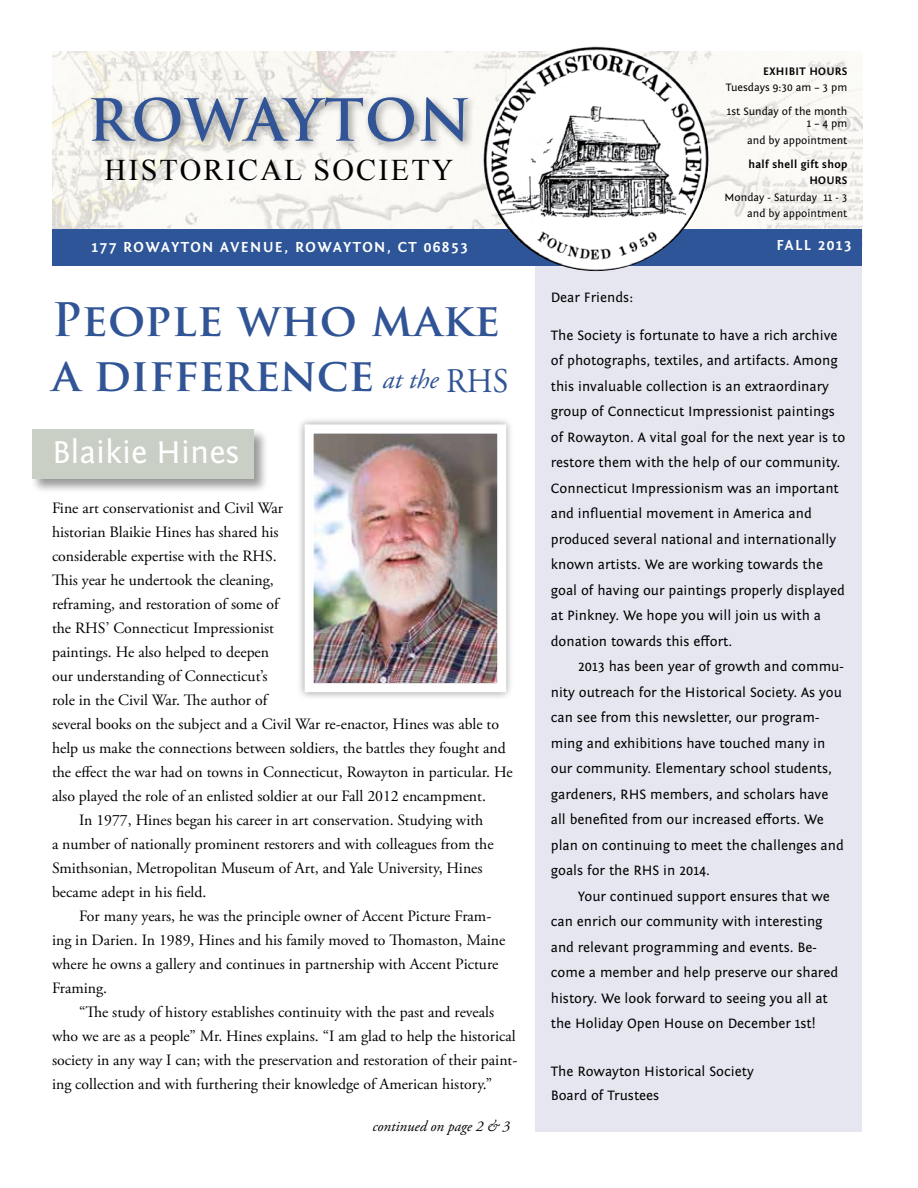
<style>
.page{position:relative;width:918px;height:1188px;background:#fff}
.page>*{position:absolute;margin:0;border:0;box-sizing:border-box;transform-origin:0 0}
.t1{font:700 56.4px "Trajan Pro";letter-spacing:.015em;color:#305495}
.t2{font:700 45px/55.5px "Trajan Pro";color:#305495}
.t3{font:33px "Fontin Sans";color:#fff}
.t4{font:30px "Times New Roman";letter-spacing:.075em;color:#000}
.t5{font:italic 27px "Adobe Garamond Pro";color:#305495}
.t6{font:15.75px "Adobe Garamond Pro";color:#000}
.t7{font:700 15px "Fontin Sans";letter-spacing:.1em;color:#fff}
.t8{font:italic 15px "Adobe Garamond Pro";color:#000}
.t9{font:14.25px/25.5px "Fontin Sans";color:#000}
.t10{font:11.25px/16.5px "Fontin Sans";color:#000;text-align:right}
.t11{font:700 11.25px/16.5px "Fontin Sans";letter-spacing:.03em;color:#000;text-align:right}
.s1{font-style:normal;font-size:34.5px}
</style>
<div class="page">
<div style="left:31px;top:428px;width:237px;height:66px;background:#000;opacity:.4"></div>
<div style="left:32px;top:430px;width:222px;height:49px;background:#c9cfc5"></div>
<div style="left:536px;top:265px;width:326px;height:867px;background:#e6e6f0"></div>
<img style="left:52px;top:52px;width:810px;height:177px">
<div style="left:52px;top:229px;width:810px;height:37px;background:#2e5598"></div>
<div style="left:87px;top:92px;width:391px;height:61px;background:#000;opacity:.4"></div>
<div style="left:296px;top:416px;width:219px;height:284px;background:#000;opacity:.4"></div>
<img style="left:315px;top:434px;width:181px;height:248px">
<div style="left:305px;top:424px;width:201px;height:268px;border:9px solid #fff"></div>
<img style="left:483px;top:45px;width:226px;height:226px;border-radius:113px">
<h1 class="t1" style="left:87px;top:85px;width:385px">Rowayton</h1>
<h3 class="t4" style="left:105px;top:150px;width:351px">HISTORICAL SOCIETY</h3>
<p class="t7" style="left:92px;top:238px;width:378px">177 ROWAYTON AVENUE, ROWAYTON, CT 06853</p>
<h2 class="t2" style="left:52px;top:292px;width:450px">People who make a difference</h2>
<h3 class="t5" style="left:382px;top:363px;width:127px">at the <span class="s1">RHS</span></h3>
<h3 class="t3" style="left:52px;top:434px;width:189px">Blaikie Hines</h3>
<p class="t6" style="left:52px;top:498px;width:233px">Fine art conservationist and Civil War</p>
<p class="t6" style="left:52px;top:522px;width:228px">historian Blaikie Hines has shared his</p>
<p class="t6" style="left:52px;top:546px;width:226px">considerable expertise with the RHS.</p>
<p class="t6" style="left:52px;top:570px;width:223px">This year he undertook the cleaning,</p>
<p class="t6" style="left:52px;top:594px;width:228px">reframing, and restoration of some of</p>
<p class="t6" style="left:52px;top:618px;width:223px">the RHS’ Connecticut Impressionist</p>
<p class="t6" style="left:52px;top:642px;width:219px">paintings. He also helped to deepen</p>
<p class="t6" style="left:52px;top:666px;width:217px">our understanding of Connecticut’s</p>
<p class="t6" style="left:52px;top:690px;width:217px">role in the Civil War. The author of</p>
<p class="t6" style="left:52px;top:714px;width:449px">several books on the subject and a Civil War re-enactor, Hines was able to</p>
<p class="t6" style="left:52px;top:738px;width:455px">help us make the connections between soldiers, the battles they fought and</p>
<p class="t6" style="left:52px;top:762px;width:462px">the effect the war had on towns in Connecticut, Rowayton in particular. He</p>
<p class="t6" style="left:52px;top:786px;width:436px">also played the role of an enlisted soldier at our Fall 2012 encampment.</p>
<p class="t6" style="left:79px;top:810px;width:406px">In 1977, Hines began his career in art conservation. Studying with</p>
<p class="t6" style="left:52px;top:834px;width:443px">a number of nationally prominent restorers and with colleagues from the</p>
<p class="t6" style="left:52px;top:858px;width:432px">Smithsonian, Metropolitan Museum of Art, and Yale University, Hines</p>
<p class="t6" style="left:52px;top:882px;width:156px">became adept in his field.</p>
<p class="t6" style="left:79px;top:906px;width:414px">For many years, he was the principle owner of Accent Picture Fram-</p>
<p class="t6" style="left:52px;top:930px;width:455px">ing in Darien. In 1989, Hines and his family moved to Thomaston, Maine</p>
<p class="t6" style="left:52px;top:954px;width:448px">where he owns a gallery and continues in partnership with Accent Picture</p>
<p class="t6" style="left:52px;top:978px;width:57px">Framing.</p>
<p class="t6" style="left:79px;top:1002px;width:417px">“The study of history establishes continuity with the past and reveals</p>
<p class="t6" style="left:52px;top:1026px;width:465px">who we are as a people” Mr. Hines explains. “I am glad to help the historical</p>
<p class="t6" style="left:52px;top:1050px;width:467px">society in any way I can; with the preservation and restoration of their paint-</p>
<p class="t6" style="left:52px;top:1074px;width:442px">ing collection and with furthering their knowledge of American history.”</p>
<p class="t8" style="left:372px;top:1117px;width:139px">continued on page 2 &amp; 3</p>
<p class="t11" style="left:763px;top:63px;width:86px">EXHIBIT HOURS</p>
<p class="t10" style="left:726px;top:76px;width:123px;line-height:24px;text-align:left">Tuesdays 9:30 am – 3 pm<br>1st Sunday of the month</p>
<p class="t10" style="left:747px;top:115px;width:102px">1 – 4 pm<br>and by appointment</p>
<p class="t11" style="left:748px;top:156px;width:101px">HALF SHELL GIFT SHOP<br>HOURS</p>
<p class="t10" style="left:725px;top:189px;width:124px">Monday - Saturday 11 - 3 and by appointment</p>
<p class="t7" style="left:777px;top:237px;width:76px">FALL 2013</p>
<p class="t9" style="left:551px;top:285px;width:84px">Dear Friends:</p>
<p class="t9" style="left:551px;top:323px;width:296px">The Society is fortunate to have a rich archive of photographs, textiles, and artifacts. Among this invaluable collection is an extraordinary group of Connecticut Impressionist paintings of Rowayton. A vital goal for the next year is to restore them with the help of our community.<br>Connecticut Impressionism was an important and influential movement in America and produced several national and internationally known artists. We are working towards the goal of having our paintings properly displayed at Pinkney. We hope you will join us with a donation towards this effort.</p>
<p class="t9" style="left:551px;top:654px;width:295px;text-indent:27px">2013 has been year of growth and commu&shy;nity outreach for the Historical Society. As you can see from this newsletter, our program&shy;ming and exhibitions have touched many in our community. Elementary school students, gardeners, RHS members, and scholars have all benefited from our increased efforts. We plan on continuing to meet the challenges and goals for the RHS in 2014.</p>
<p class="t9" style="left:551px;top:884px;width:289px;text-indent:27px">Your continued support ensures that we can enrich our community with interesting and relevant programming and events. Be&shy;come a member and help preserve our shared history. We look forward to seeing you all at the Holiday Open House on December 1st!</p>
<p class="t9" style="left:551px;top:1060px;width:205px;line-height:24px">The Rowayton Historical Society<br>Board of Trustees</p>
</div>
